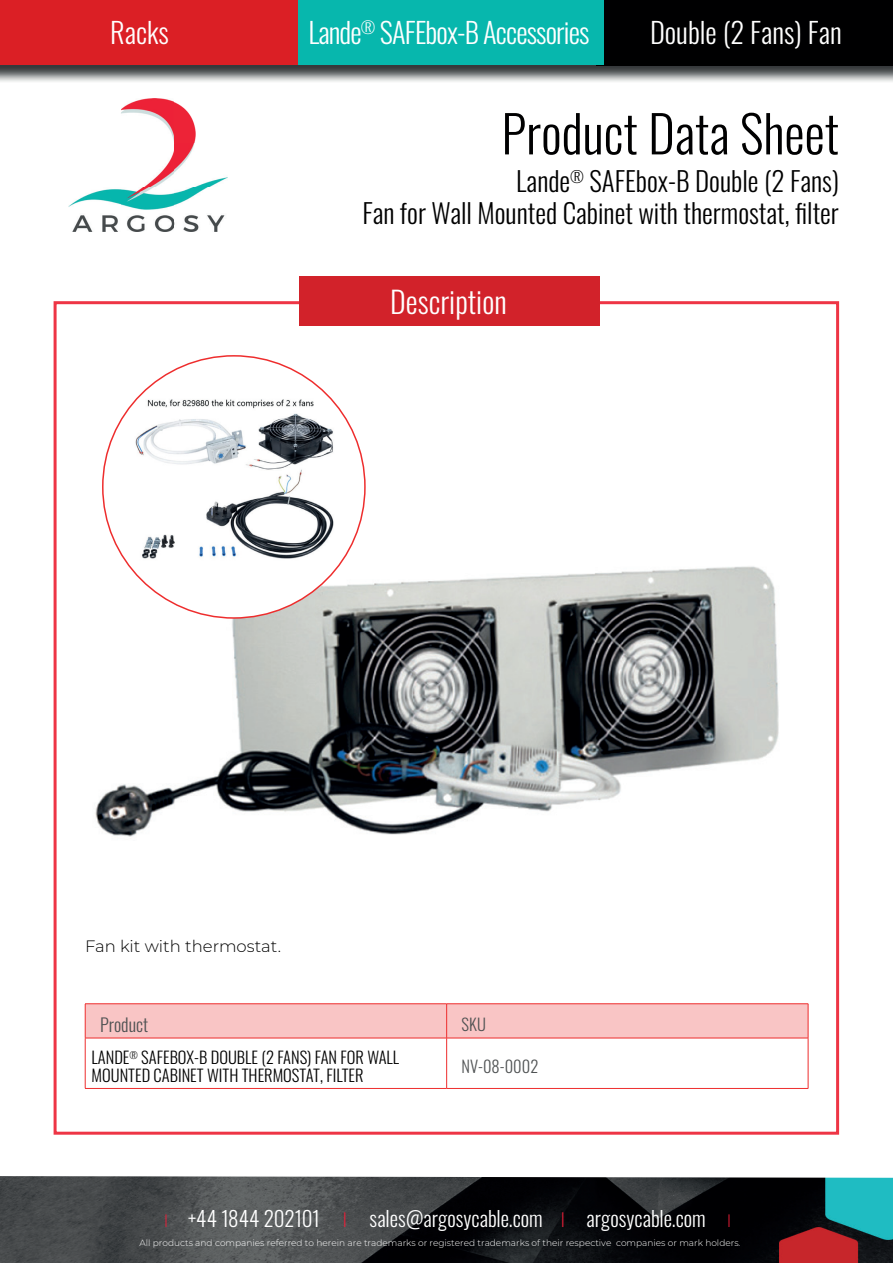
<style>
.page{position:relative;width:893px;height:1263px;background:#fff}
.page>*{position:absolute;margin:0;border:0;box-sizing:border-box;transform-origin:0 0}
.t1{font:300 51px "Oswald";color:#000001}
.t2{font:300 30px "Oswald";color:#fff}
.t3{font:300 28.5px "Oswald";letter-spacing:-.03em;color:#fff}
.t4{font:300 28.5px "Oswald";color:#fff}
.t5{font:300 27px/32.4px "Oswald";color:#000001;text-align:right}
.t6{font:300 21px "Oswald";color:#fff}
.t7{font:300 18px "Oswald";color:#4f5253}
.t8{font:300 16.5px/18px "Oswald";color:#000001}
.t9{font:300 16.5px "Montserrat";color:#000001}
.t10{font:300 16.5px "Oswald";color:#4f5253}
.t11{font:300 9px "Montserrat";color:#fff}
.s1{font-family:"Montserrat";font-size:18px;color:#ed1e38}
.s2{font-family:"Montserrat";color:#ed1e38}
</style>
<div class="page">
<img style="left:68px;top:99px;width:159px;height:133px">
<img style="left:0;top:64px;width:893px;height:18px">
<div style="left:0;top:0;width:893px;height:64px;background:#db1f25"></div>
<div style="left:596px;top:0;width:297px;height:65px;background:#000001"></div>
<div style="left:298px;top:0;width:305px;height:64px;background:#07b7ad"></div>
<img style="left:0;top:1176px;width:893px;height:87px">
<div style="left:86px;top:1004px;width:722px;height:34px;background:#f9c5c5"></div>
<hr style="left:85px;top:1003px;width:362px;height:1px;background:#ee2d2d">
<hr style="left:85px;top:1004px;width:1px;height:34px;background:#ee2d2d">
<hr style="left:447px;top:1003px;width:361px;height:1px;background:#ee2d2d">
<hr style="left:446px;top:1004px;width:1px;height:34px;background:#ee2d2d">
<hr style="left:808px;top:1004px;width:1px;height:34px;background:#ee2d2d">
<hr style="left:85px;top:1038px;width:362px;height:1px;background:#ee2d2d">
<hr style="left:85px;top:1038px;width:1px;height:50px;background:#ee2d2d">
<hr style="left:447px;top:1038px;width:361px;height:1px;background:#ee2d2d">
<hr style="left:446px;top:1038px;width:1px;height:50px;background:#ee2d2d">
<hr style="left:808px;top:1038px;width:1px;height:50px;background:#ee2d2d">
<hr style="left:85px;top:1088px;width:362px;height:1px;background:#ee2d2d">
<hr style="left:447px;top:1088px;width:361px;height:1px;background:#ee2d2d">
<div style="left:299px;top:276px;width:301px;height:50px;background:#d2222a"></div>
<img style="left:95px;top:355px;width:684px;height:482px">
<div style="left:103px;top:356px;width:262px;height:262px;background:#fff;border-radius:50%"></div>
<img style="left:135px;top:393px;width:202px;height:203px">
<h3 class="t3" style="left:110px;top:7px;width:60px">Racks</h3>
<h3 class="t3" style="left:308px;top:7px;width:283px">Lande<sup>®</sup> SAFEbox-B Accessories</h3>
<h3 class="t4" style="left:650px;top:7px;width:193px">Double (2 Fans) Fan</h3>
<h1 class="t1" style="left:501px;top:88px;width:339px">Product Data Sheet</h1>
<h3 class="t5" style="left:362px;top:162px;width:478px">Lande<sup>®</sup> SAFEbox-B Double (2 Fans)<br>Fan for Wall Mounted Cabinet with thermostat, filter</h3>
<h2 class="t2" style="left:390px;top:275px;width:118px">Description</h2>
<h3 class="t9" style="left:85px;top:934px;width:197px">Fan kit with thermostat.</h3>
<h3 class="t7" style="left:100px;top:1008px;width:50px">Product</h3>
<h3 class="t10" style="left:462px;top:1009px;width:26px">SKU</h3>
<h3 class="t8" style="left:92px;top:1046px;width:309px">LANDE<sup>®</sup> SAFEBOX-B DOUBLE (2 FANS) FAN FOR WALL<br>MOUNTED CABINET WITH THERMOSTAT, FILTER</h3>
<h3 class="t10" style="left:461px;top:1052px;width:78px">NV-08-0002</h3>
<h3 class="t6" style="left:164px;top:1199px;width:570px"><span class="s1">I</span> +44 1844 202101 <span class="s2">I</span> sales@argosycable.com <span class="s2">I</span> argosycable.com <span class="s1">I</span></h3>
<p class="t11" style="left:139px;top:1237px;width:602px">All products and companies referred to herein are trademarks or registered trademarks of their respective companies or mark holders.</p>
</div>
